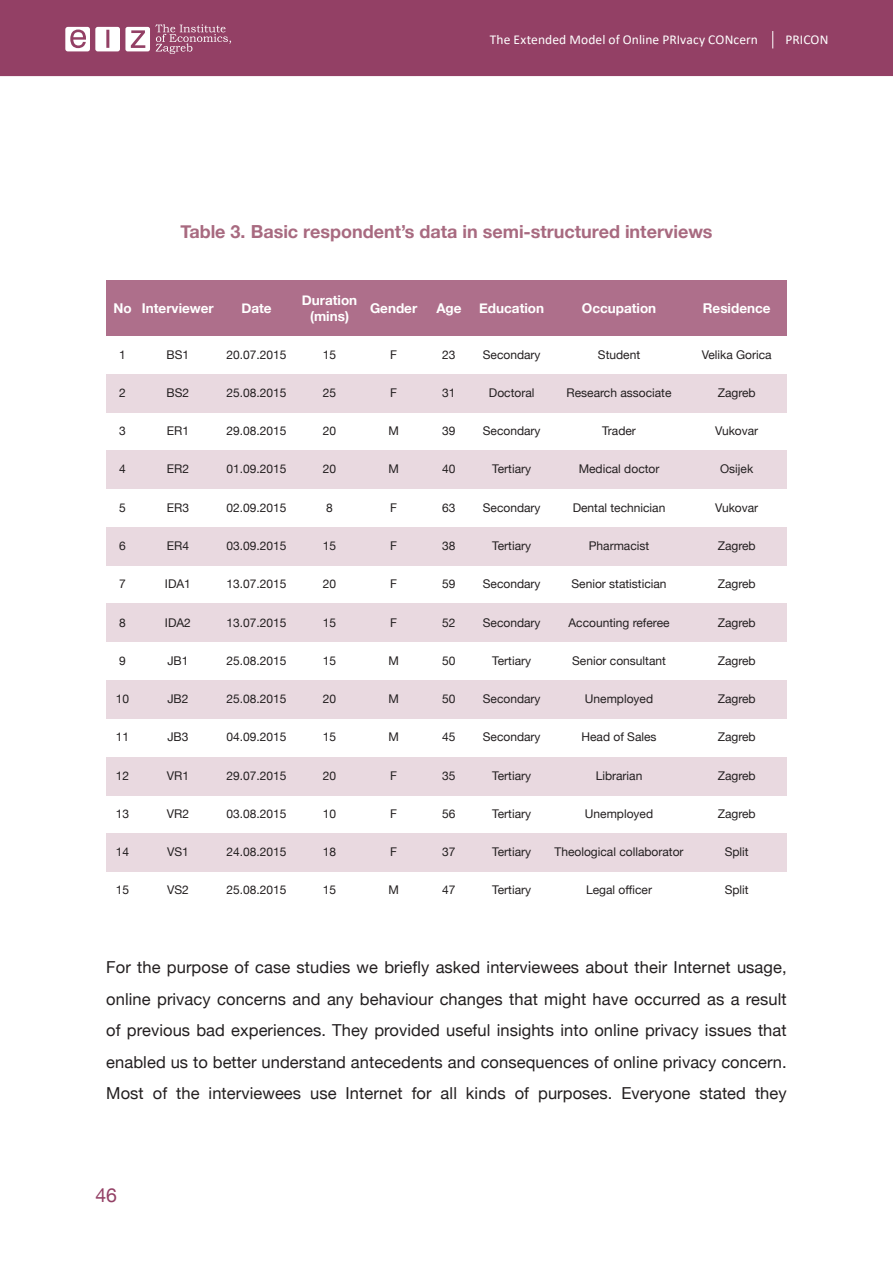
<style>
.page{position:relative;width:893px;height:1263px;background:#fff}
.page>*{position:absolute;margin:0;border:0;box-sizing:border-box;transform-origin:0 0}
.t1{font:19.5px "Helvetica Neue";color:#934065}
.t2{font:700 18px "Helvetica Neue";color:#a86a80}
.t3{font:16.5px/31.5px "Helvetica Neue";letter-spacing:.005em;color:#231f20;text-align:justify}
.t4{font:700 13.5px/16.2px "Helvetica Neue";color:#fff;text-align:center}
.t5{font:13.5px "Calibri";letter-spacing:.01em;color:#fff}
.t6{font:12px "Helvetica Neue";color:#231f20}
</style>
<div class="page">
<div style="left:0;top:0;width:893px;height:76px;background:#934065"></div>
<svg style="left:772px;top:31px;width:1px;height:17px"></svg>
<svg style="left:65px;top:24px;width:166px;height:30px"></svg>
<div style="left:106px;top:281px;width:681px;height:55px;background:#ae6f8b"></div>
<div style="left:106px;top:374px;width:681px;height:38px;background:#e9d9e0"></div>
<div style="left:106px;top:680px;width:681px;height:39px;background:#e9d9e0"></div>
<div style="left:106px;top:527px;width:681px;height:39px;background:#e9d9e0"></div>
<div style="left:106px;top:833px;width:681px;height:39px;background:#e9d9e0"></div>
<div style="left:106px;top:451px;width:681px;height:38px;background:#e9d9e0"></div>
<div style="left:106px;top:757px;width:681px;height:38px;background:#e9d9e0"></div>
<div style="left:106px;top:604px;width:681px;height:38px;background:#e9d9e0"></div>
<p class="t5" style="left:490px;top:30px;width:270px">The Extended Model of Online PRIvacy CONcern</p>
<p class="t5" style="left:785px;top:30px;width:44px">PRICON</p>
<h2 class="t2" style="left:180px;top:218px;width:534px">Table 3. Basic respondent’s data in semi-structured interviews</h2>
<p class="t4" style="left:302px;top:293px;width:57px">Duration (mins)</p>
<p class="t4" style="left:113px;top:301px;width:102px">No Interviewer</p>
<p class="t4" style="left:479px;top:301px;width:66px">Education</p>
<p class="t4" style="left:582px;top:301px;width:76px">Occupation</p>
<p class="t4" style="left:703px;top:301px;width:69px">Residence</p>
<p class="t4" style="left:241px;top:301px;width:32px">Date</p>
<p class="t4" style="left:370px;top:301px;width:49px">Gender</p>
<p class="t4" style="left:436px;top:301px;width:27px">Age</p>
<p class="t6" style="left:119px;top:346px;width:8px">1</p>
<p class="t6" style="left:119px;top:384px;width:8px">2</p>
<p class="t6" style="left:119px;top:422px;width:8px">3</p>
<p class="t6" style="left:119px;top:460px;width:8px">4</p>
<p class="t6" style="left:119px;top:499px;width:8px">5</p>
<p class="t6" style="left:119px;top:537px;width:8px">6</p>
<p class="t6" style="left:119px;top:575px;width:8px">7</p>
<p class="t6" style="left:119px;top:614px;width:8px">8</p>
<p class="t6" style="left:119px;top:652px;width:8px">9</p>
<p class="t6" style="left:116px;top:690px;width:15px">10</p>
<p class="t6" style="left:116px;top:728px;width:15px">11</p>
<p class="t6" style="left:116px;top:767px;width:15px">12</p>
<p class="t6" style="left:116px;top:805px;width:15px">13</p>
<p class="t6" style="left:116px;top:843px;width:15px">14</p>
<p class="t6" style="left:116px;top:881px;width:15px">15</p>
<p class="t6" style="left:167px;top:346px;width:24px">BS1</p>
<p class="t6" style="left:167px;top:384px;width:24px">BS2</p>
<p class="t6" style="left:167px;top:422px;width:24px">ER1</p>
<p class="t6" style="left:167px;top:460px;width:24px">ER2</p>
<p class="t6" style="left:167px;top:499px;width:24px">ER3</p>
<p class="t6" style="left:167px;top:537px;width:24px">ER4</p>
<p class="t6" style="left:165px;top:575px;width:28px">IDA1</p>
<p class="t6" style="left:165px;top:614px;width:28px">IDA2</p>
<p class="t6" style="left:167px;top:652px;width:23px">JB1</p>
<p class="t6" style="left:167px;top:690px;width:23px">JB2</p>
<p class="t6" style="left:167px;top:728px;width:23px">JB3</p>
<p class="t6" style="left:167px;top:767px;width:24px">VR1</p>
<p class="t6" style="left:167px;top:805px;width:24px">VR2</p>
<p class="t6" style="left:167px;top:843px;width:23px">VS1</p>
<p class="t6" style="left:167px;top:881px;width:23px">VS2</p>
<p class="t6" style="left:227px;top:346px;width:62px">20.07.2015</p>
<p class="t6" style="left:227px;top:384px;width:62px">25.08.2015</p>
<p class="t6" style="left:227px;top:422px;width:62px">29.08.2015</p>
<p class="t6" style="left:227px;top:460px;width:62px">01.09.2015</p>
<p class="t6" style="left:227px;top:499px;width:62px">02.09.2015</p>
<p class="t6" style="left:227px;top:537px;width:62px">03.09.2015</p>
<p class="t6" style="left:227px;top:575px;width:62px">13.07.2015</p>
<p class="t6" style="left:227px;top:614px;width:62px">13.07.2015</p>
<p class="t6" style="left:227px;top:652px;width:62px">25.08.2015</p>
<p class="t6" style="left:227px;top:690px;width:62px">25.08.2015</p>
<p class="t6" style="left:227px;top:728px;width:62px">04.09.2015</p>
<p class="t6" style="left:227px;top:767px;width:62px">29.07.2015</p>
<p class="t6" style="left:227px;top:805px;width:62px">03.08.2015</p>
<p class="t6" style="left:227px;top:843px;width:62px">24.08.2015</p>
<p class="t6" style="left:227px;top:881px;width:62px">25.08.2015</p>
<p class="t6" style="left:323px;top:346px;width:15px">15</p>
<p class="t6" style="left:323px;top:384px;width:15px">25</p>
<p class="t6" style="left:323px;top:422px;width:15px">20</p>
<p class="t6" style="left:323px;top:460px;width:15px">20</p>
<p class="t6" style="left:326px;top:499px;width:8px">8</p>
<p class="t6" style="left:323px;top:537px;width:15px">15</p>
<p class="t6" style="left:323px;top:575px;width:15px">20</p>
<p class="t6" style="left:323px;top:614px;width:15px">15</p>
<p class="t6" style="left:323px;top:652px;width:15px">15</p>
<p class="t6" style="left:323px;top:690px;width:15px">20</p>
<p class="t6" style="left:323px;top:728px;width:15px">15</p>
<p class="t6" style="left:323px;top:767px;width:15px">20</p>
<p class="t6" style="left:323px;top:805px;width:15px">10</p>
<p class="t6" style="left:323px;top:843px;width:15px">18</p>
<p class="t6" style="left:323px;top:881px;width:15px">15</p>
<p class="t6" style="left:390px;top:346px;width:8px">F</p>
<p class="t6" style="left:390px;top:384px;width:8px">F</p>
<p class="t6" style="left:388px;top:422px;width:12px">M</p>
<p class="t6" style="left:388px;top:460px;width:12px">M</p>
<p class="t6" style="left:390px;top:499px;width:8px">F</p>
<p class="t6" style="left:390px;top:537px;width:8px">F</p>
<p class="t6" style="left:390px;top:575px;width:8px">F</p>
<p class="t6" style="left:390px;top:614px;width:8px">F</p>
<p class="t6" style="left:388px;top:652px;width:12px">M</p>
<p class="t6" style="left:388px;top:690px;width:12px">M</p>
<p class="t6" style="left:388px;top:728px;width:12px">M</p>
<p class="t6" style="left:390px;top:767px;width:8px">F</p>
<p class="t6" style="left:390px;top:805px;width:8px">F</p>
<p class="t6" style="left:390px;top:843px;width:8px">F</p>
<p class="t6" style="left:388px;top:881px;width:12px">M</p>
<p class="t6" style="left:442px;top:346px;width:15px">23</p>
<p class="t6" style="left:442px;top:384px;width:15px">31</p>
<p class="t6" style="left:442px;top:422px;width:15px">39</p>
<p class="t6" style="left:442px;top:460px;width:15px">40</p>
<p class="t6" style="left:442px;top:499px;width:15px">63</p>
<p class="t6" style="left:442px;top:537px;width:15px">38</p>
<p class="t6" style="left:442px;top:575px;width:15px">59</p>
<p class="t6" style="left:442px;top:614px;width:15px">52</p>
<p class="t6" style="left:442px;top:652px;width:15px">50</p>
<p class="t6" style="left:442px;top:690px;width:15px">50</p>
<p class="t6" style="left:442px;top:728px;width:15px">45</p>
<p class="t6" style="left:442px;top:767px;width:15px">35</p>
<p class="t6" style="left:442px;top:805px;width:15px">56</p>
<p class="t6" style="left:442px;top:843px;width:15px">37</p>
<p class="t6" style="left:442px;top:881px;width:15px">47</p>
<p class="t6" style="left:483px;top:346px;width:59px">Secondary</p>
<p class="t6" style="left:489px;top:384px;width:47px">Doctoral</p>
<p class="t6" style="left:483px;top:422px;width:59px">Secondary</p>
<p class="t6" style="left:492px;top:460px;width:40px">Tertiary</p>
<p class="t6" style="left:483px;top:499px;width:59px">Secondary</p>
<p class="t6" style="left:492px;top:537px;width:40px">Tertiary</p>
<p class="t6" style="left:483px;top:575px;width:59px">Secondary</p>
<p class="t6" style="left:483px;top:614px;width:59px">Secondary</p>
<p class="t6" style="left:492px;top:652px;width:40px">Tertiary</p>
<p class="t6" style="left:483px;top:690px;width:59px">Secondary</p>
<p class="t6" style="left:483px;top:728px;width:59px">Secondary</p>
<p class="t6" style="left:492px;top:767px;width:40px">Tertiary</p>
<p class="t6" style="left:492px;top:805px;width:40px">Tertiary</p>
<p class="t6" style="left:492px;top:843px;width:40px">Tertiary</p>
<p class="t6" style="left:492px;top:881px;width:40px">Tertiary</p>
<p class="t6" style="left:598px;top:346px;width:44px">Student</p>
<p class="t6" style="left:567px;top:384px;width:106px">Research associate</p>
<p class="t6" style="left:602px;top:422px;width:35px">Trader</p>
<p class="t6" style="left:579px;top:460px;width:82px">Medical doctor</p>
<p class="t6" style="left:573px;top:499px;width:94px">Dental technician</p>
<p class="t6" style="left:589px;top:537px;width:62px">Pharmacist</p>
<p class="t6" style="left:571px;top:575px;width:97px">Senior statistician</p>
<p class="t6" style="left:568px;top:614px;width:103px">Accounting referee</p>
<p class="t6" style="left:572px;top:652px;width:95px">Senior consultant</p>
<p class="t6" style="left:585px;top:690px;width:70px">Unemployed</p>
<p class="t6" style="left:581px;top:728px;width:77px">Head of Sales</p>
<p class="t6" style="left:596px;top:767px;width:48px">Librarian</p>
<p class="t6" style="left:585px;top:805px;width:70px">Unemployed</p>
<p class="t6" style="left:554px;top:843px;width:131px">Theological collaborator</p>
<p class="t6" style="left:586px;top:881px;width:67px">Legal officer</p>
<p class="t6" style="left:702px;top:346px;width:71px">Velika Gorica</p>
<p class="t6" style="left:718px;top:384px;width:40px">Zagreb</p>
<p class="t6" style="left:715px;top:422px;width:45px">Vukovar</p>
<p class="t6" style="left:720px;top:460px;width:35px">Osijek</p>
<p class="t6" style="left:715px;top:499px;width:45px">Vukovar</p>
<p class="t6" style="left:718px;top:537px;width:40px">Zagreb</p>
<p class="t6" style="left:718px;top:575px;width:40px">Zagreb</p>
<p class="t6" style="left:718px;top:614px;width:40px">Zagreb</p>
<p class="t6" style="left:718px;top:652px;width:40px">Zagreb</p>
<p class="t6" style="left:718px;top:690px;width:40px">Zagreb</p>
<p class="t6" style="left:718px;top:728px;width:40px">Zagreb</p>
<p class="t6" style="left:718px;top:767px;width:40px">Zagreb</p>
<p class="t6" style="left:718px;top:805px;width:40px">Zagreb</p>
<p class="t6" style="left:725px;top:843px;width:25px">Split</p>
<p class="t6" style="left:725px;top:881px;width:25px">Split</p>
<p class="t3" style="left:106px;top:953px;width:682px">For the purpose of case studies we briefly asked interviewees about their Internet usage, online privacy concerns and any behaviour changes that might have occurred as a result of previous bad experiences. They provided useful insights into online privacy issues that enabled us to better understand antecedents and consequences of online privacy concern.<br>Most of the interviewees use Internet for all kinds of purposes. Everyone stated they</p>
<h1 class="t1" style="left:95px;top:1181px;width:23px">46</h1>
</div>
